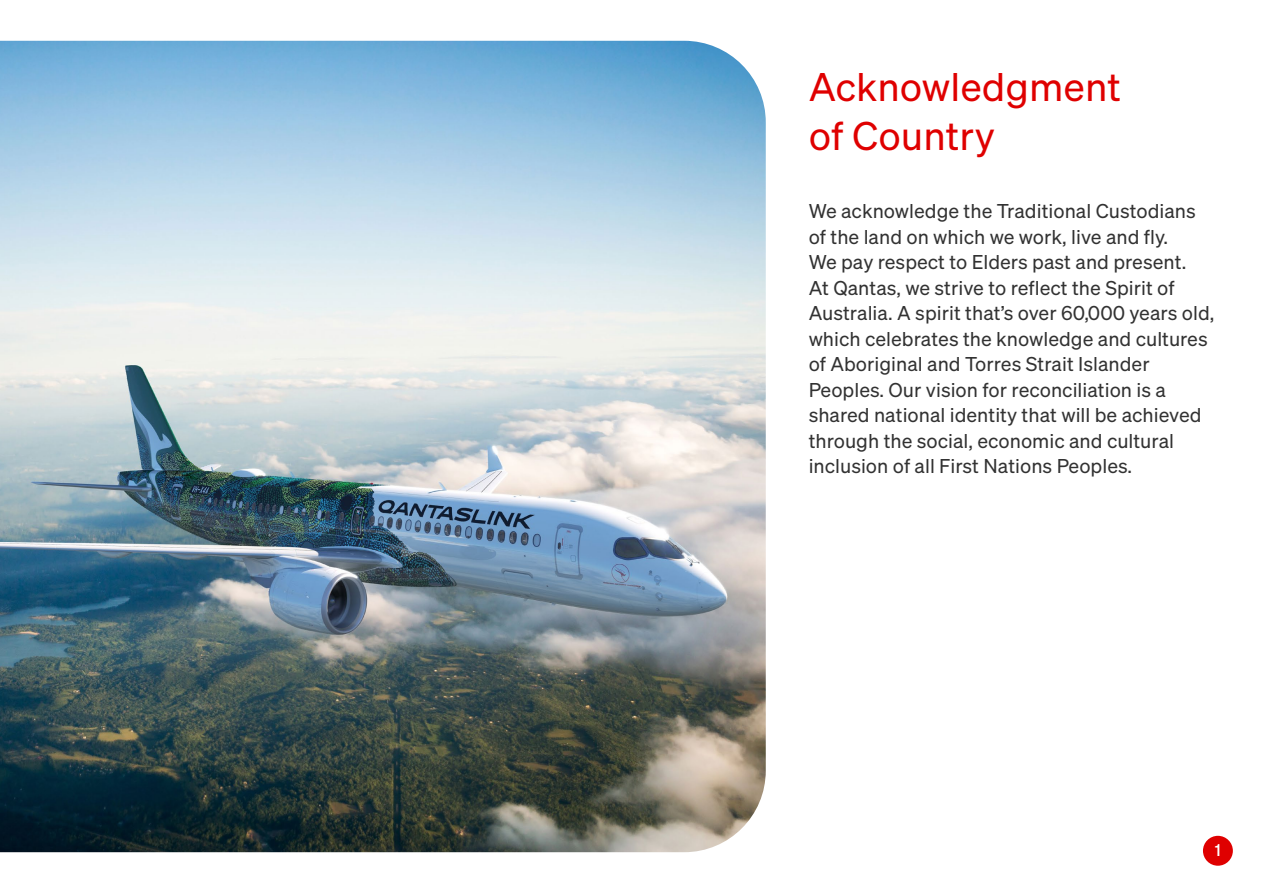
<style>
.page{position:relative;width:1263px;height:893px;background:#fff}
.page>*{position:absolute;margin:0;border:0;box-sizing:border-box;transform-origin:0 0}
.t1{font:39px/49.5px "Qantas Sans";color:#df0000}
.t2{font:19.5px/25.5px "Qantas Sans";color:#323232}
.t3{font:500 16.5px "Qantas Sans";color:#fff}
</style>
<div class="page">
<div style="left:1203px;top:836px;width:30px;height:30px;background:#df0000;border-radius:50%"></div>
<img style="left:0;top:41px;width:766px;height:811px">
<h2 class="t1" style="left:809px;top:61px;width:314px">Acknowledgment of Country</h2>
<p class="t2" style="left:809px;top:198px;width:407px">We acknowledge the Traditional Custodians of the land on which we work, live and fly.<br>We pay respect to Elders past and present.<br>At Qantas, we strive to reflect the Spirit of Australia. A spirit that’s over 60,000 years old, which celebrates the knowledge and cultures of Aboriginal and Torres Strait Islander Peoples. Our vision for reconciliation is a shared national identity that will be achieved through the social, economic and cultural inclusion of all First Nations Peoples.</p>
<p class="t3" style="left:1215px;top:840px;width:8px">1</p>
</div>
